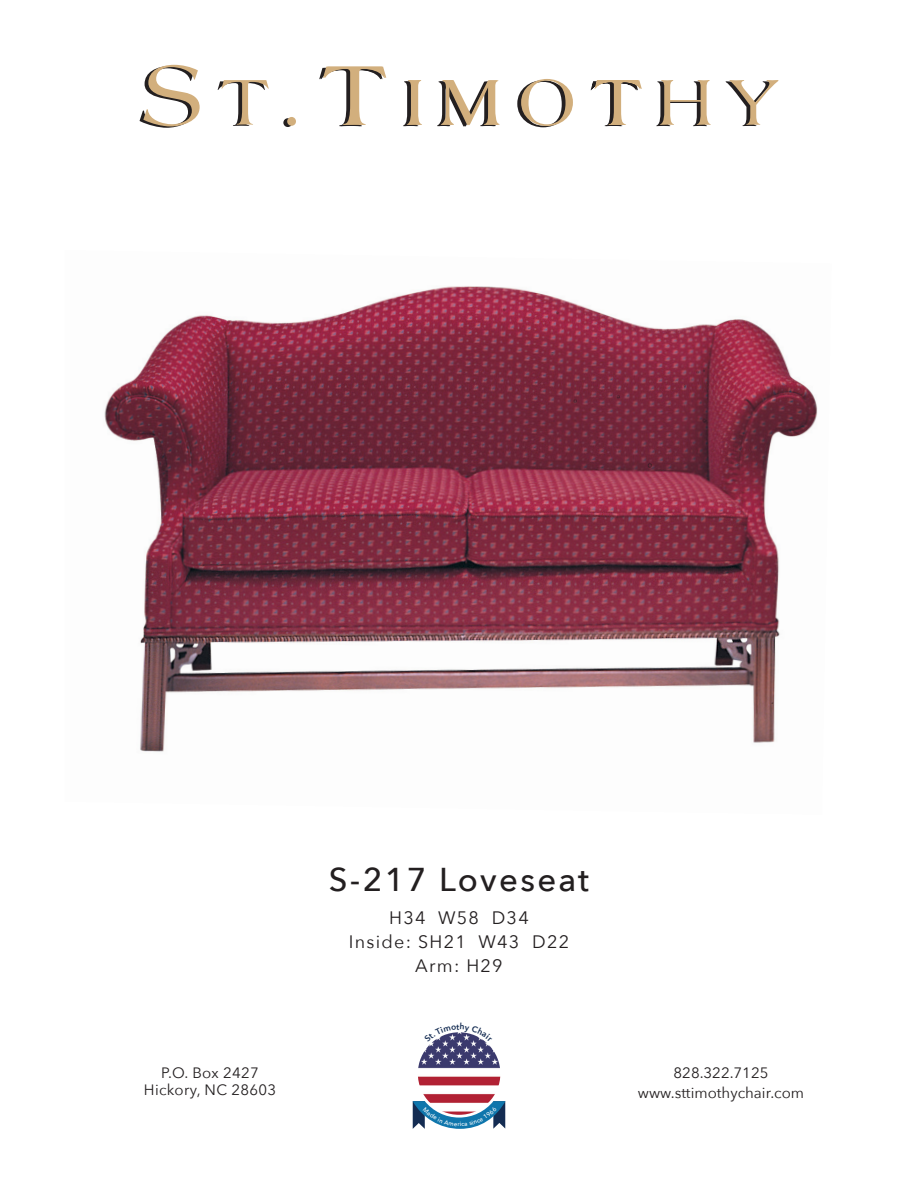
<style>
.page{position:relative;width:918px;height:1188px;background:#fff}
.page>*{position:absolute;margin:0;border:0;box-sizing:border-box;transform-origin:0 0}
.t1{font:500 33px "Avenir Next";letter-spacing:.07em;color:#231f20}
.t2{font:18px "Avenir Next";letter-spacing:.07em;color:#231f20}
.t3{font:15px "Avenir Next";color:#231f20}
.t4{font:15px "Avenir Next";letter-spacing:.02em;color:#231f20}
</style>
<div class="page">
<div style="left:283px;top:118px;width:9px;height:9px;background:#231f20;border-radius:50%"></div>
<svg style="left:140px;top:65px;width:60px;height:63px"></svg>
<svg style="left:218px;top:80px;width:51px;height:46px"></svg>
<div style="left:287px;top:117px;width:9px;height:9px;background:#d2af7d;border-radius:50%"></div>
<svg style="left:319px;top:67px;width:67px;height:59px"></svg>
<svg style="left:403px;top:80px;width:19px;height:46px"></svg>
<svg style="left:437px;top:80px;width:63px;height:47px"></svg>
<svg style="left:517px;top:79px;width:56px;height:48px"></svg>
<svg style="left:591px;top:80px;width:51px;height:46px"></svg>
<svg style="left:656px;top:80px;width:55px;height:46px"></svg>
<svg style="left:726px;top:80px;width:52px;height:46px"></svg>
<img style="left:418px;top:1032px;width:82px;height:83px;border-radius:41px">
<img style="left:104px;top:286px;width:714px;height:466px">
<svg style="left:413px;top:1101px;width:92px;height:28px"></svg>
<svg style="left:432px;top:1032px;width:54px;height:10px"></svg>
<p class="t3" style="left:161px;top:1060px;width:99px">P.O. Box 2427</p>
<p class="t4" style="left:144px;top:1077px;width:134px">Hickory, NC 28603</p>
<p class="t1" style="left:329px;top:851px;width:262px">S-217 Loveseat</p>
<p class="t2" style="left:389px;top:902px;width:141px">H34 W58 D34</p>
<p class="t2" style="left:349px;top:926px;width:222px">Inside: SH21 W43 D22</p>
<p class="t2" style="left:415px;top:950px;width:89px">Arm: H29</p>
<p class="t3" style="left:674px;top:1060px;width:96px">828.322.7125</p>
<p class="t3" style="left:638px;top:1080px;width:168px">www.sttimothychair.com</p>
</div>
